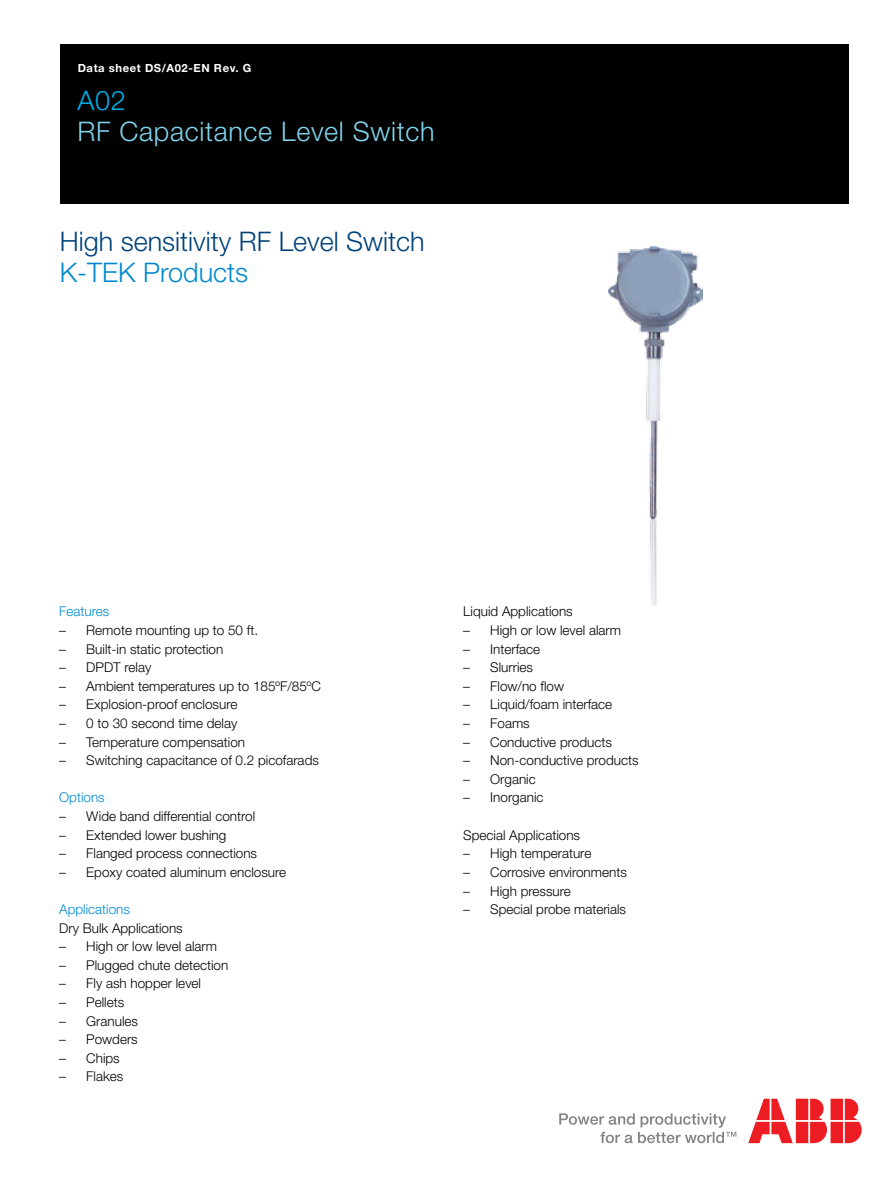
<style>
.page{position:relative;width:893px;height:1188px;background:#fff}
.page>*{position:absolute;margin:0;border:0;box-sizing:border-box;transform-origin:0 0}
.t1{font:300 27px "Helvetica Neue";color:#00427a}
.t2{font:300 27px "Helvetica Neue";letter-spacing:.025em;color:#81d3eb}
.t3{font:300 27px "Helvetica Neue";color:#0089cf}
.t4{font:300 27px "Helvetica Neue";color:#00aee6}
.t5{font:300 13.5px "Helvetica Neue";color:#000}
.t6{font:300 13.5px "Helvetica Neue";color:#008bd1}
.t7{font:700 11.25px "Helvetica Neue";letter-spacing:.05em;color:#fff}
</style>
<div class="page">
<svg style="left:559px;top:1113px;width:177px;height:30px"></svg>
<svg style="left:748px;top:1099px;width:114px;height:44px"></svg>
<div style="left:60px;top:45px;width:788px;height:159px;background:#000"></div>
<img style="left:609px;top:247px;width:94px;height:359px">
<p class="t7" style="left:78px;top:61px;width:175px">Data sheet DS/A02-EN Rev. G</p>
<h1 class="t4" style="left:77px;top:83px;width:50px">A02</h1>
<h1 class="t2" style="left:77px;top:115px;width:359px">RF Capacitance Level Switch</h1>
<h1 class="t1" style="left:60px;top:225px;width:367px">High sensitivity RF Level Switch</h1>
<h1 class="t3" style="left:60px;top:256px;width:190px">K-TEK Products</h1>
<p class="t6" style="left:59px;top:603px;width:52px">Features</p>
<p class="t5" style="left:59px;top:622px;width:200px">– Remote mounting up to 50 ft.</p>
<p class="t5" style="left:59px;top:640px;width:166px">– Built-in static protection</p>
<p class="t5" style="left:59px;top:659px;width:94px">– DPDT relay</p>
<p class="t5" style="left:59px;top:678px;width:263px">– Ambient temperatures up to 185ºF/85ºC</p>
<p class="t5" style="left:59px;top:696px;width:180px">– Explosion-proof enclosure</p>
<p class="t5" style="left:59px;top:715px;width:180px">– 0 to 30 second time delay</p>
<p class="t5" style="left:59px;top:733px;width:187px">– Temperature compensation</p>
<p class="t5" style="left:59px;top:752px;width:261px">– Switching capacitance of 0.2 picofarads</p>
<p class="t6" style="left:59px;top:789px;width:47px">Options</p>
<p class="t5" style="left:59px;top:808px;width:197px">– Wide band differential control</p>
<p class="t5" style="left:59px;top:826px;width:169px">– Extended lower bushing</p>
<p class="t5" style="left:59px;top:845px;width:199px">– Flanged process connections</p>
<p class="t5" style="left:59px;top:864px;width:228px">– Epoxy coated aluminum enclosure</p>
<p class="t6" style="left:59px;top:901px;width:72px">Applications</p>
<p class="t5" style="left:59px;top:920px;width:125px">dry Bulk Applications</p>
<p class="t5" style="left:59px;top:938px;width:159px">– High or low level alarm</p>
<p class="t5" style="left:59px;top:957px;width:171px">– Plugged chute detection</p>
<p class="t5" style="left:59px;top:975px;width:143px">– Fly ash hopper level</p>
<p class="t5" style="left:59px;top:994px;width:67px">– Pellets</p>
<p class="t5" style="left:59px;top:1013px;width:80px">– Granules</p>
<p class="t5" style="left:59px;top:1031px;width:80px">– Powders</p>
<p class="t5" style="left:59px;top:1050px;width:62px">– Chips</p>
<p class="t5" style="left:59px;top:1068px;width:66px">– Flakes</p>
<p class="t5" style="left:463px;top:603px;width:111px">Liquid Applications</p>
<p class="t5" style="left:463px;top:622px;width:159px">– High or low level alarm</p>
<p class="t5" style="left:463px;top:641px;width:79px">– Interface</p>
<p class="t5" style="left:463px;top:659px;width:71px">– Slurries</p>
<p class="t5" style="left:463px;top:678px;width:102px">– Flow/no flow</p>
<p class="t5" style="left:463px;top:696px;width:151px">– Liquid/foam interface</p>
<p class="t5" style="left:463px;top:715px;width:68px">– Foams</p>
<p class="t5" style="left:463px;top:734px;width:150px">– Conductive products</p>
<p class="t5" style="left:463px;top:752px;width:177px">– Non-conductive products</p>
<p class="t5" style="left:463px;top:771px;width:74px">– Organic</p>
<p class="t5" style="left:463px;top:789px;width:82px">– Inorganic</p>
<p class="t5" style="left:463px;top:827px;width:118px">Special Applications</p>
<p class="t5" style="left:463px;top:845px;width:130px">– High temperature</p>
<p class="t5" style="left:463px;top:864px;width:165px">– Corrosive environments</p>
<p class="t5" style="left:463px;top:882px;width:109px">– High pressure</p>
<p class="t5" style="left:463px;top:901px;width:164px">– Special probe materials</p>
</div>
